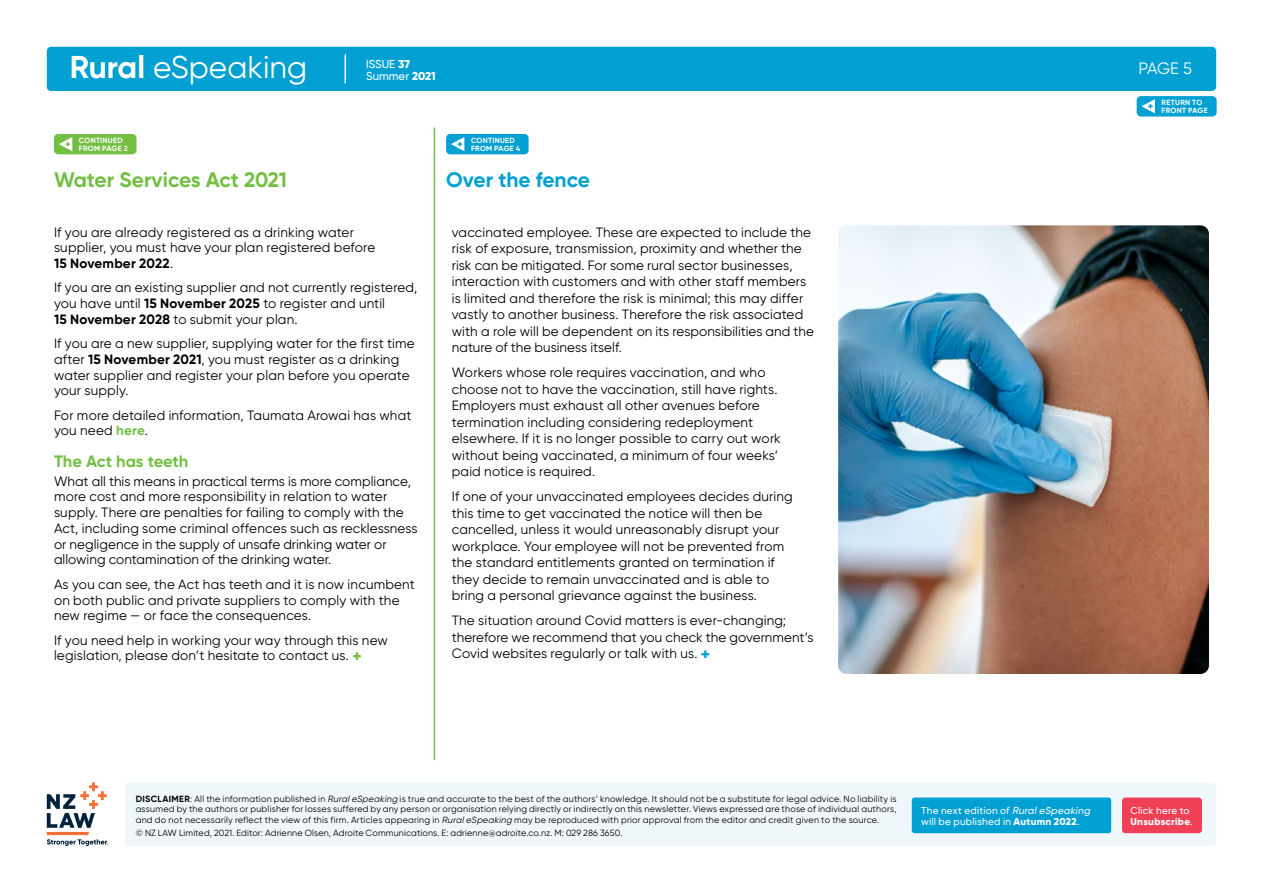
<style>
.page{position:relative;width:1263px;height:893px;background:#fff}
.page>*{position:absolute;margin:0;border:0;box-sizing:border-box;transform-origin:0 0}
.t1{font:31.5px "Uniform";color:#fff}
.t2{font:31.5px "Gilroy";color:#fff}
.t3{font:700 21px "Gilroy";letter-spacing:-.005em;color:#72bf44}
.t4{font:700 21px "Gilroy";color:#00a0d2}
.t5{font:700 16.5px "Gilroy";letter-spacing:-.005em;color:#72bf44}
.t6{font:16.5px "Gilroy";color:#fff}
.t7{font:13.5px/16.5px "Gilroy";letter-spacing:.01em;color:#000}
.t8{font:500 11.4px/12.5px "Gilroy";color:#fff}
.t9{font:500 10.05px/10.9px "Gilroy";letter-spacing:.025em;color:#fff}
.t10{font:500 9.6px "Uniform Condensed";color:#fff}
.t11{font:500 9.6px "Uniform";color:#fff}
.t12{font:9px/10.5px "Gilroy";letter-spacing:.015em;color:#000;text-align:justify}
.t13{font:700 7.5px/7.5px "Gilroy";letter-spacing:.035em;color:#fff}
.s1{font-weight:700}
.s2{font-weight:800}
.s3{font-weight:900}
.s4{font-family:"Uniform";font-weight:900}
.s5{font-weight:700;color:#72bf44}
.s6{font-weight:800;font-size:16.5px;color:#72bf44}
.s7{font-weight:800;font-size:16.5px;color:#00a0d2}
.s8{font-style:italic}
</style>
<div class="page">
<svg style="left:47px;top:782px;width:61px;height:64px"></svg>
<div style="left:125px;top:782px;width:1091px;height:64px;background:#eff7fb;border-radius:4px"></div>
<div style="left:912px;top:797px;width:199px;height:36px;background:#00a0d2;border-radius:3px"></div>
<div style="left:1122px;top:797px;width:80px;height:36px;background:#ef4056;border-radius:3px"></div>
<div style="left:47px;top:47px;width:1169px;height:44px;background:#00a0d2;border-radius:4px"></div>
<svg style="left:344px;top:55px;width:2px;height:29px"></svg>
<div style="left:1137px;top:96px;width:79px;height:21px;background:#00a0d2;border-radius:4px"></div>
<svg style="left:1141px;top:99px;width:14px;height:14px"></svg>
<hr style="left:434px;top:128px;width:1px;height:632px;background:#72bf44">
<div style="left:54px;top:134px;width:82px;height:20px;background:#72bf44;border-radius:4px"></div>
<svg style="left:59px;top:137px;width:13px;height:14px"></svg>
<div style="left:446px;top:134px;width:83px;height:20px;background:#00a0d2;border-radius:4px"></div>
<svg style="left:451px;top:137px;width:13px;height:14px"></svg>
<img style="left:838px;top:225px;width:371px;height:449px">
<h1 class="t2" style="left:70px;top:48px;width:239px"><span class="s1">Rural</span> eSpeaking</h1>
<p class="t6" style="left:1138px;top:58px;width:55px">PAGE 5</p>
<p class="t13" style="left:1161px;top:99px;width:48px">RETURN TO<br>FRONT PAGE</p>
<p class="t8" style="left:366px;top:57px;width:71px">ISSUE <span class="s2">37<br></span>Summer <span class="s2">2021</span></p>
<h1 class="t1" style="left:70px;top:57px;width:250px"><span class="s1">Rural</span> eSpeaking</h1>
<p class="t11" style="left:367px;top:65px;width:43px">ISSUE <span class="s3">34</span></p>
<p class="t10" style="left:367px;top:76px;width:60px">Summer <span class="s4">2020</span></p>
<p class="t13" style="left:79px;top:137px;width:50px">CONTINUED<br>FROM PAGE 2</p>
<p class="t13" style="left:471px;top:137px;width:51px">CONTINUED<br>FROM PAGE 4</p>
<h2 class="t3" style="left:54px;top:166px;width:234px">Water Services Act 2021</h2>
<h2 class="t4" style="left:446px;top:166px;width:145px">Over the fence</h2>
<p class="t7" style="left:54px;top:224px;width:323px;line-height:15.8px">If you are already registered as a drinking water supplier, you must have your plan registered before<br><span class="s1">15 November 2022</span>.</p>
<p class="t7" style="left:54px;top:280px;width:365px;line-height:15.8px">If you are an existing supplier and not currently registered, you have until <span class="s1">15 November 2025</span> to register and until<br><span class="s1">15 November 2028</span> to submit your plan.</p>
<p class="t7" style="left:54px;top:335px;width:362px;line-height:15.8px">If you are a new supplier, supplying water for the first time after <span class="s1">15 November 2021</span>, you must register as a drinking water supplier and register your plan before you operate your supply.</p>
<p class="t7" style="left:54px;top:407px;width:359px;line-height:15.8px">For more detailed information, Taumata Arowai has what you need <span class="s5">here</span>.</p>
<p class="t5" style="left:54px;top:451px;width:136px">The Act has teeth</p>
<p class="t7" style="left:54px;top:473px;width:365px;line-height:15.8px">What all this means in practical terms is more compliance, more cost and more responsibility in relation to water supply. There are penalties for failing to comply with the Act, including some criminal offences such as recklessness or negligence in the supply of unsafe drinking water or allowing contamination of the drinking water.</p>
<p class="t7" style="left:54px;top:576px;width:362px;line-height:15.8px">As you can see, the Act has teeth and it is now incumbent on both public and private suppliers to comply with the new regime — or face the consequences.</p>
<p class="t7" style="left:54px;top:632px;width:335px;line-height:15.8px">If you need help in working your way through this new legislation, please don’t hesitate to contact us. <span class="s6">+</span></p>
<p class="t7" style="left:452px;top:223px;width:364px">vaccinated employee. These are expected to include the risk of exposure, transmission, proximity and whether the risk can be mitigated. For some rural sector businesses, interaction with customers and with other staff members is limited and therefore the risk is minimal; this may differ vastly to another business. Therefore the risk associated with a role will be dependent on its responsibilities and the nature of the business itself.</p>
<p class="t7" style="left:452px;top:364px;width:331px">Workers whose role requires vaccination, and who choose not to have the vaccination, still have rights.<br>Employers must exhaust all other avenues before termination including considering redeployment elsewhere. If it is no longer possible to carry out work without being vaccinated, a minimum of four weeks’ paid notice is required.</p>
<p class="t7" style="left:452px;top:488px;width:343px">If one of your unvaccinated employees decides during this time to get vaccinated the notice will then be cancelled, unless it would unreasonably disrupt your workplace. Your employee will not be prevented from the standard entitlements granted on termination if they decide to remain unvaccinated and is able to bring a personal grievance against the business.</p>
<p class="t7" style="left:452px;top:612px;width:363px">The situation around Covid matters is ever-changing; therefore we recommend that you check the government’s<br>Covid websites regularly or talk with us. <span class="s7">+</span></p>
<p class="t12" style="left:136px;top:793px;width:762px"><span class="s1">DISCLAIMER</span>: All the information published in <span class="s8">RuraleSpeaking</span> is true and accurate to the best of the authors’ knowledge. It should not be a substitute for legal advice. No liability is assumed by the authors or publisher for losses suffered by any person or organisation relying directly or indirectly on this newsletter. Views expressed are those of individual authors, and do not necessarily reflect the view of this firm. Articles appearing in <span class="s8">RuraleSpeaking</span> may be reproduced with prior approval from the editor and credit given to the source.</p>
<p class="t12" style="left:136px;top:828px;width:488px">© NZ LAW Limited, 2021. Editor: Adrienne Olsen, Adroite Communications. E: adrienne@adroite.co.nz. M: 029 286 3650.</p>
<p class="t9" style="left:921px;top:804px;width:173px">The next edition of <span class="s8">RuraleSpeaking </span>will be published in <span class="s2">Autumn 2022</span>.</p>
<p class="t9" style="left:1130px;top:804px;width:64px">Click here to<br><span class="s2">Unsubscribe</span>.</p>
</div>
